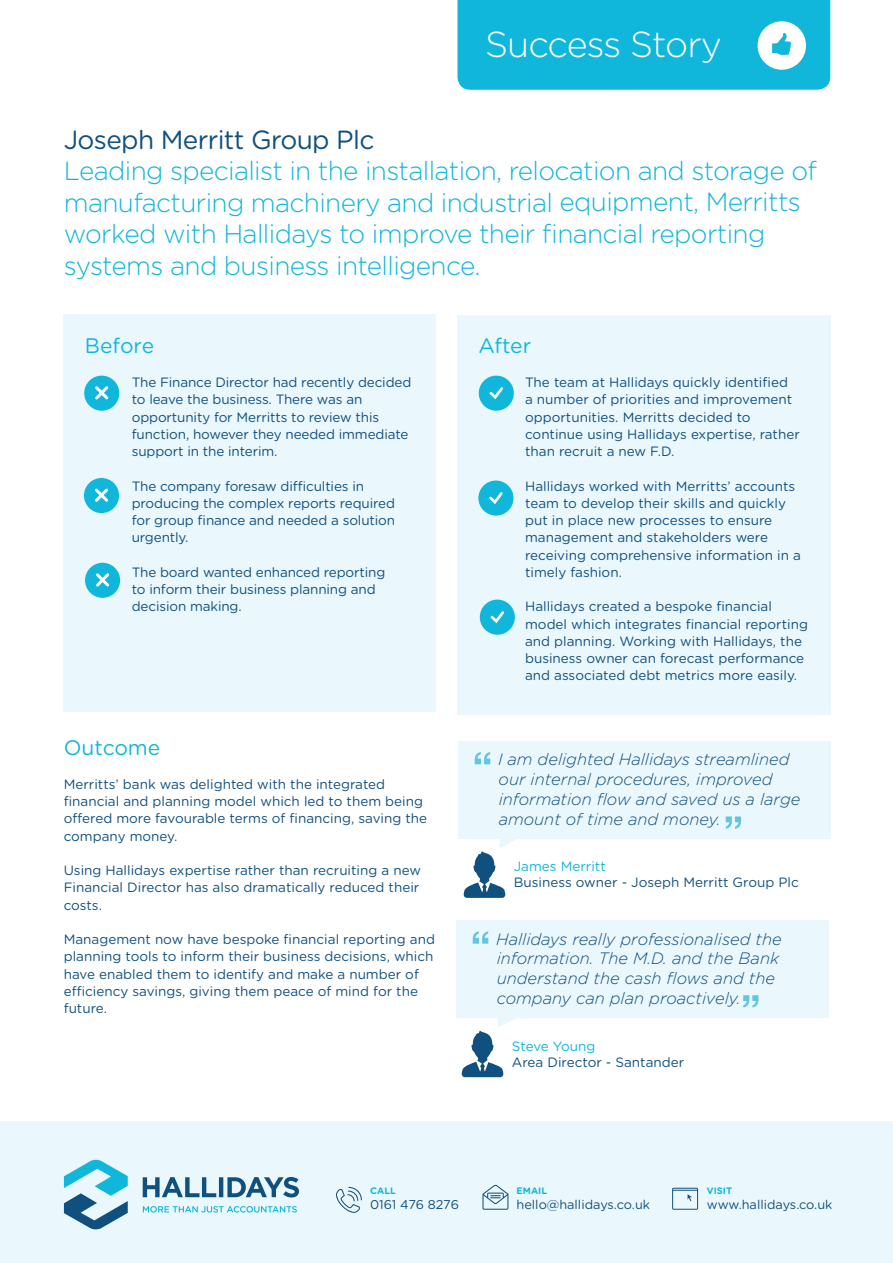
<style>
.page{position:relative;width:893px;height:1263px;background:#fff}
.page>*{position:absolute;margin:0;border:0;box-sizing:border-box;transform-origin:0 0}
.t1{font:300 36px "Gotham Rounded";letter-spacing:-.03em;color:#fff}
.t2{font:300 26.25px/31.5px "Gotham Rounded";letter-spacing:-.025em;color:#11b7da}
.t3{font:26.25px "Gotham Rounded";letter-spacing:-.025em;color:#10507f}
.t4{font:21px "Gotham Rounded";color:#11b7da}
.t5{font:italic 300 16.5px/19.8px "Gotham Rounded";color:#10507f}
.t6{font:13.5px/17.2px "Gotham Rounded";color:#10507f}
.t7{font:13.5px "Gotham Rounded";color:#11b7da}
.t8{font:12.75px "Gotham Rounded";color:#10507f}
.t9{font:700 9.45px "Gotham Rounded";color:#11b7da}
</style>
<div class="page">
<div style="left:0;top:1122px;width:893px;height:141px;background:#eaf7fd"></div>
<svg style="left:143px;top:1206px;width:154px;height:6px"></svg>
<svg style="left:143px;top:1177px;width:73px;height:20px"></svg>
<hr style="left:219px;top:1177px;width:4px;height:20px;background:#10507f">
<svg style="left:227px;top:1177px;width:72px;height:20px"></svg>
<svg style="left:64px;top:1159px;width:64px;height:71px"></svg>
<svg style="left:336px;top:1187px;width:26px;height:26px"></svg>
<svg style="left:672px;top:1188px;width:26px;height:22px"></svg>
<svg style="left:482px;top:1184px;width:26px;height:26px"></svg>
<div style="left:459px;top:741px;width:372px;height:97px;background:#eaf7fd"></div>
<div style="left:64px;top:315px;width:372px;height:397px;background:#eaf7fd"></div>
<div style="left:457px;top:315px;width:374px;height:399px;background:#eaf7fd"></div>
<svg style="left:464px;top:838px;width:53px;height:60px"></svg>
<svg style="left:475px;top:752px;width:15px;height:12px"></svg>
<svg style="left:726px;top:816px;width:15px;height:13px"></svg>
<div style="left:457px;top:0;width:373px;height:90px;background:#11b7da"></div>
<div style="left:479px;top:376px;width:35px;height:35px;background:#11b7da;border-radius:50%"></div>
<svg style="left:489px;top:387px;width:14px;height:12px"></svg>
<div style="left:478px;top:480px;width:35px;height:36px;background:#11b7da;border-radius:50%"></div>
<svg style="left:489px;top:492px;width:14px;height:12px"></svg>
<div style="left:480px;top:600px;width:35px;height:35px;background:#11b7da;border-radius:50%"></div>
<svg style="left:490px;top:611px;width:14px;height:12px"></svg>
<div style="left:84px;top:478px;width:35px;height:35px;background:#11b7da;border-radius:50%"></div>
<svg style="left:95px;top:488px;width:13px;height:14px"></svg>
<div style="left:85px;top:563px;width:35px;height:35px;background:#11b7da;border-radius:50%"></div>
<svg style="left:96px;top:573px;width:14px;height:14px"></svg>
<div style="left:84px;top:376px;width:35px;height:35px;background:#11b7da;border-radius:50%"></div>
<svg style="left:95px;top:386px;width:14px;height:14px"></svg>
<div style="left:457px;top:920px;width:372px;height:98px;background:#eaf7fd"></div>
<svg style="left:462px;top:1018px;width:53px;height:59px"></svg>
<svg style="left:473px;top:931px;width:15px;height:13px"></svg>
<svg style="left:743px;top:995px;width:15px;height:12px"></svg>
<p class="t1" style="left:485px;top:20px;width:238px">Success Story</p>
<p class="t3" style="left:64px;top:121px;width:312px">Joseph Merritt Group Plc</p>
<p class="t2" style="left:64px;top:154px;width:755px">Leading specialist in the installation, relocation and storage of manufacturing machinery and industrial equipment, Merritts worked with Hallidays to improve their financial reporting systems and business intelligence.</p>
<p class="t4" style="left:85px;top:331px;width:71px">Before</p>
<p class="t6" style="left:132px;top:373px;width:281px">The Finance Director had recently decided to leave the business. There was an opportunity for Merritts to review this function, however they needed immediate support in the interim.</p>
<p class="t6" style="left:132px;top:476px;width:265px">The company foresaw difficulties in producing the complex reports required for group finance and needed a solution urgently.</p>
<p class="t6" style="left:132px;top:563px;width:255px">The board wanted enhanced reporting to inform their business planning and decision making.</p>
<p class="t4" style="left:64px;top:733px;width:98px">Outcome</p>
<p class="t6" style="left:64px;top:775px;width:365px">Merritts’ bank was delighted with the integrated financial and planning model which led to them being offered more favourable terms of financing, saving the company money.</p>
<p class="t6" style="left:64px;top:861px;width:359px">Using Hallidays expertise rather than recruiting a new<br>Financial Director has also dramatically reduced their costs.</p>
<p class="t6" style="left:64px;top:930px;width:373px">Management now have bespoke financial reporting and planning tools to inform their business decisions, which have enabled them to identify and make a number of efficiency savings, giving them peace of mind for the future.</p>
<p class="t4" style="left:478px;top:331px;width:54px">After</p>
<p class="t6" style="left:525px;top:373px;width:276px">The team at Hallidays quickly identified<br>a number of priorities and improvement opportunities. Merritts decided to continue using Hallidays expertise, rather than recruit a new F.D.</p>
<p class="t6" style="left:525px;top:476px;width:277px">Hallidays worked with Merritts’ accounts team to develop their skills and quickly put in place new processes to ensure management and stakeholders were receiving comprehensive information in a timely fashion.</p>
<p class="t6" style="left:525px;top:597px;width:284px">Hallidays created a bespoke financial model which integrates financial reporting and planning. Working with Hallidays, the business owner can forecast performance and associated debt metrics more easily.</p>
<p class="t5" style="left:498px;top:749px;width:304px">I am delighted Hallidays streamlined our internal procedures, improved information flow and saved us a large amount of time and money.</p>
<p class="t7" style="left:514px;top:857px;width:93px">James Merritt</p>
<p class="t6" style="left:514px;top:873px;width:286px">Business owner - Joseph Merritt Group Plc</p>
<p class="t5" style="left:496px;top:928px;width:287px">Hallidays really professionalised the information. The M.D. and the Bank understand the cash flows and the company can plan proactively.</p>
<p class="t7" style="left:512px;top:1036px;width:85px">Steve Young</p>
<p class="t6" style="left:512px;top:1053px;width:174px">Area Director - Santander</p>
<p class="t9" style="left:370px;top:1184px;width:27px">CALL</p>
<p class="t8" style="left:370px;top:1196px;width:90px">0161 476 8276</p>
<p class="t9" style="left:517px;top:1184px;width:32px">EMAIL</p>
<p class="t8" style="left:517px;top:1196px;width:135px">hello@hallidays.co.uk</p>
<p class="t9" style="left:707px;top:1184px;width:27px">VISIT</p>
<p class="t8" style="left:707px;top:1196px;width:127px">www.hallidays.co.uk</p>
</div>
